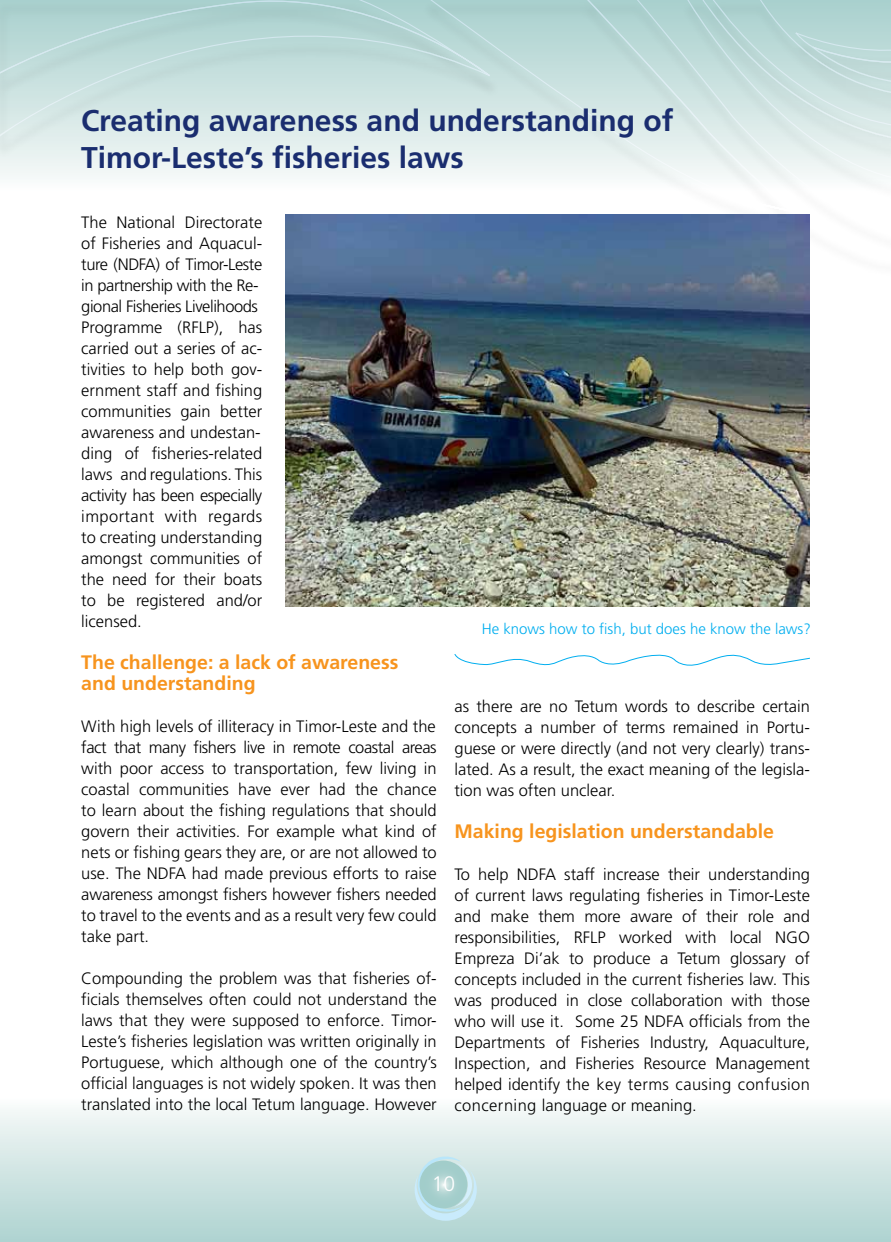
<style>
.page{position:relative;width:891px;height:1242px;background:#fff}
.page>*{position:absolute;margin:0;border:0;box-sizing:border-box;transform-origin:0 0}
.t1{font:700 30px/37.5px "Frutiger";color:#1a2d6f}
.t2{font:300 21px "Frutiger";color:#fff}
.t3{font:700 19.5px/21px "Frutiger";color:#f7941e}
.t4{font:300 16.5px/21px "Frutiger";color:#000;text-align:justify}
.t5{font:300 15px "Frutiger";color:#00aeef}
</style>
<div class="page">
<div style="left:0;top:1px;width:891px;height:280px;background:#000;opacity:.21"></div>
<svg style="left:0;top:77px;width:424px;height:61px;background:#d4e6e4"></svg>
<svg style="left:0;top:0;width:424px;height:77px;background:#b7d6d4"></svg>
<svg style="left:424px;top:0;width:159px;height:212px"></svg>
<svg style="left:583px;top:0;width:308px;height:281px"></svg>
<svg style="left:684px;top:0;width:207px;height:207px"></svg>
<svg style="left:0;top:1109px;width:888px;height:133px;background:#d0e4e3"></svg>
<svg style="left:888px;top:1109px;width:3px;height:133px"></svg>
<svg style="left:410px;top:1151px;width:67px;height:70px;background:#bddddf"></svg>
<img style="left:286px;top:214px;width:524px;height:392px">
<svg style="left:454px;top:654px;width:356px;height:12px"></svg>
<h1 class="t1" style="left:81px;top:101px;width:594px">Creating awareness and understanding of<br>Timor-Leste’s fisheries laws</h1>
<p class="t4" style="left:81px;top:212px;width:183px;text-align:left">The National Directorate of Fisheries and Aquacul&shy;ture (NDFA) of Timor-Leste in partnership with the Re&shy;gional Fisheries Livelihoods<br>Programme (RFLP), has carried out a series of ac&shy;tivities to help both gov&shy;ernment staff and fishing communities gain better awareness and undestan&shy;ding of fisheries-related laws and regulations. This activity has been especially important with regards to creating understanding amongst communities of the need for their boats to be registered and/or licensed.</p>
<p class="t3" style="left:81px;top:652px;width:319px">The challenge: a lack of awareness and understanding</p>
<p class="t4" style="left:81px;top:716px;width:357px">With high levels of illiteracy in Timor-Leste and the fact that many fishers live in remote coastal areas with poor access to transportation, few living in coastal communities have ever had the chance to learn about the fishing regulations that should govern their activities. For example what kind of nets or fishing gears they are, or are not allowed to use. The NDFA had made previous efforts to raise awareness amongst fishers however fishers needed to travel to the events and as a result very few could take part.</p>
<p class="t4" style="left:81px;top:968px;width:357px">Compounding the problem was that fisheries of&shy;ficials themselves often could not understand the laws that they were supposed to enforce. Timor-Leste’s fisheries legislation was written originally in Portuguese, which although one of the country’s official languages is not widely spoken. It was then translated into the local Tetum language. However</p>
<p class="t5" style="left:482px;top:620px;width:331px">He knows how to fish, but does he know the laws?</p>
<p class="t4" style="left:454px;top:696px;width:357px">as there are no Tetum words to describe certain concepts a number of terms remained in Portu&shy;guese or were directly (and not very clearly) trans&shy;lated. As a result, the exact meaning of the legisla&shy;tion was often unclear.</p>
<p class="t3" style="left:454px;top:821px;width:321px">Making legislation understandable</p>
<p class="t4" style="left:454px;top:864px;width:357px">To help NDFA staff increase their understanding of current laws regulating fisheries in Timor-Leste and make them more aware of their role and responsibilities, RFLP worked with local NGO Empreza Di’ak to produce a Tetum glossary of concepts included in the current fisheries law. This was produced in close collaboration with those who will use it. Some 25 NDFA officials from the Departments of Fisheries Industry, Aquaculture, Inspection, and Fisheries Resource Management helped identify the key terms causing confusion concerning language or meaning.</p>
<p class="t2" style="left:432px;top:1171px;width:25px">10</p>
</div>
